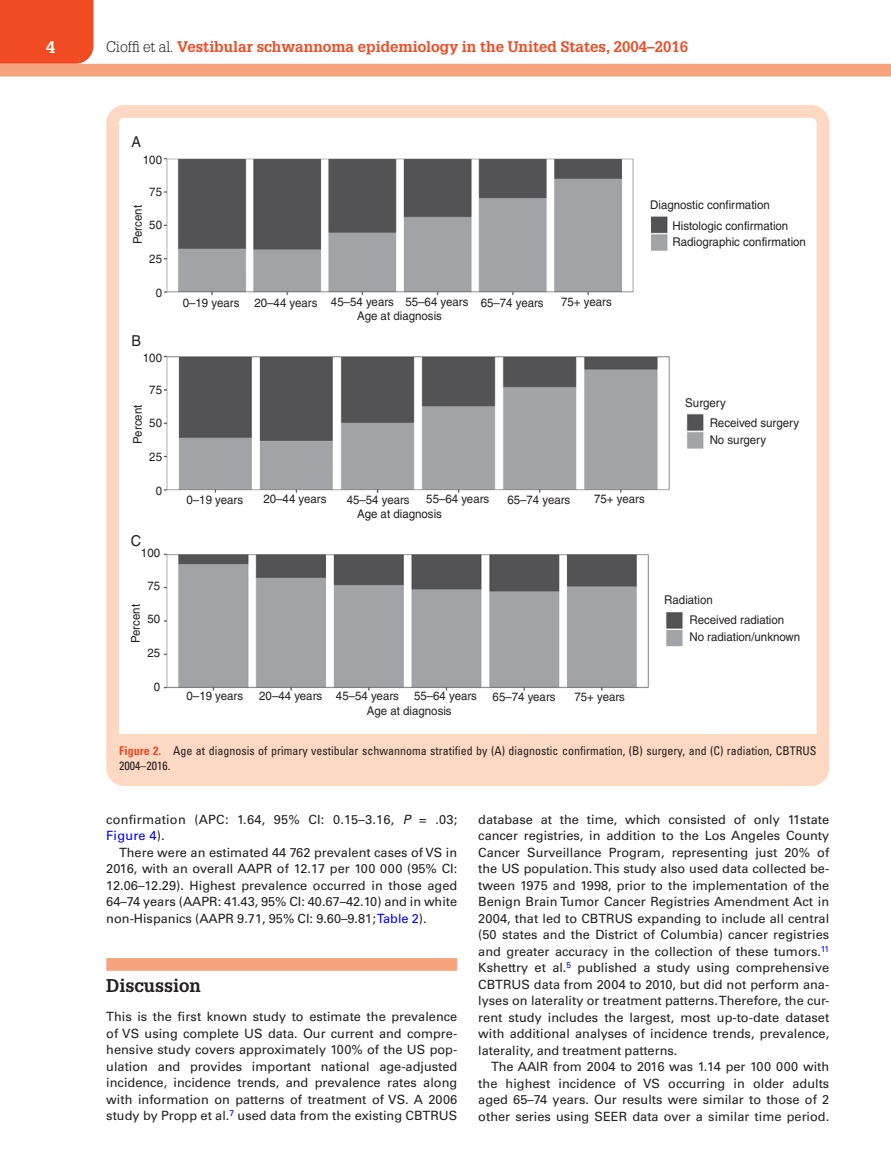
<style>
.page{position:relative;width:891px;height:1175px;background:#fff}
.page>*{position:absolute;margin:0;border:0;box-sizing:border-box;transform-origin:0 0}
.t1{font:700 18px "Glypha LT Std";color:#231f20}
.t2{font:700 16.5px "Glypha LT Std";color:#fff}
.t3{font:700 15px "Glypha LT Std";color:#f04b22}
.t4{font:15px "Helvetica";color:#231f20;scale:.96 1}
.t5{font:12.75px/16.5px "Univers LT Std";color:#231f20;text-align:justify}
.t6{font:12.75px/16.5px "Univers LT Std";letter-spacing:.02em;color:#231f20}
.t7{font:12px/13.8px "Helvetica";color:#231f20;scale:.96 1}
.t8{font:condensed 12px/15px "Univers LT Std";color:#231f20}
.s1{font-weight:300;color:#231f20}
.s2{font-weight:700;color:#f04b22}
.s3{font-style:italic}
.s4{color:#00f}
</style>
<div class="page">
<div style="left:0;top:0;width:94px;height:64px;background:#f04b22"></div>
<div style="left:0;top:64px;width:891px;height:12px;background:#f7a37d"></div>
<div style="left:106px;top:958px;width:351px;height:12px;background:#f7a37d"></div>
<div style="left:110px;top:734px;width:716px;height:43px;background:#fdd8c3"></div>
<img style="left:163px;top:158px;width:541px;height:533px">
<div style="left:106px;top:105px;width:723px;height:681px;border:13px solid #fdd8c3;border-radius:12px"></div>
<p class="t2" style="left:46px;top:37px;width:11px">4</p>
<p class="t3" style="left:106px;top:37px;width:583px"><span class="s1">Cioffi et al.</span> Vestibular schwannoma epidemiology in the United States, 2004–2016</p>
<p class="t4" style="left:132px;top:133px;width:11px">A</p>
<p class="t7" style="left:143px;top:152px;width:21px">100</p>
<p class="t7" style="left:149px;top:185px;width:15px">75</p>
<p class="t7" style="left:149px;top:218px;width:15px">50</p>
<p class="t7" style="left:149px;top:252px;width:15px">25</p>
<p class="t7" style="left:156px;top:286px;width:8px">0</p>
<p class="t7" style="left:131px;top:244px;width:42px;rotate:-90deg">Percent</p>
<p class="t4" style="left:132px;top:332px;width:11px">B</p>
<p class="t7" style="left:143px;top:350px;width:21px">100</p>
<p class="t7" style="left:149px;top:383px;width:15px">75</p>
<p class="t7" style="left:149px;top:416px;width:15px">50</p>
<p class="t7" style="left:149px;top:450px;width:15px">25</p>
<p class="t7" style="left:156px;top:484px;width:8px">0</p>
<p class="t7" style="left:131px;top:443px;width:42px;rotate:-90deg">Percent</p>
<p class="t4" style="left:131px;top:531px;width:12px">C</p>
<p class="t7" style="left:141px;top:546px;width:21px">100</p>
<p class="t7" style="left:147px;top:579px;width:15px">75</p>
<p class="t7" style="left:147px;top:612px;width:15px">50</p>
<p class="t7" style="left:147px;top:645px;width:15px">25</p>
<p class="t7" style="left:154px;top:679px;width:8px">0</p>
<p class="t7" style="left:129px;top:643px;width:42px;rotate:-90deg">Percent</p>
<p class="t7" style="left:650px;top:198px;width:126px">Diagnostic confirmation</p>
<p class="t7" style="left:183px;top:296px;width:60px">0–19 years</p>
<p class="t7" style="left:357px;top:295px;width:118px;text-indent:-103px">20–44 years 45–54 years 55–64 years<br>Age at diagnosis</p>
<p class="t7" style="left:481px;top:296px;width:67px">65–74 years</p>
<p class="t7" style="left:561px;top:295px;width:54px">75+ years</p>
<p class="t7" style="left:672px;top:217px;width:141px;line-height:16.5px">Histologic confirmation<br>Radiographic confirmation</p>
<p class="t7" style="left:187px;top:493px;width:60px">0–19 years</p>
<p class="t7" style="left:263px;top:491px;width:67px">20–44 years</p>
<p class="t7" style="left:347px;top:493px;width:67px">45–54 years</p>
<p class="t7" style="left:357px;top:490px;width:139px;line-height:15.3px;text-indent:69px">55–64 years<br>Age at diagnosis</p>
<p class="t7" style="left:507px;top:493px;width:67px">65–74 years</p>
<p class="t7" style="left:594px;top:491px;width:54px">75+ years</p>
<p class="t7" style="left:685px;top:396px;width:44px">Surgery</p>
<p class="t7" style="left:710px;top:414px;width:95px;line-height:17.1px">Received surgery<br>No surgery</p>
<p class="t7" style="left:187px;top:689px;width:60px">0–19 years</p>
<p class="t7" style="left:259px;top:689px;width:147px">20–44 years 45–54 years</p>
<p class="t7" style="left:367px;top:689px;width:116px;line-height:14.5px;text-indent:47px">55–64 years<br>Age at diagnosis</p>
<p class="t7" style="left:493px;top:690px;width:67px">65–74 years</p>
<p class="t7" style="left:574px;top:690px;width:54px">75+ years</p>
<p class="t7" style="left:689px;top:590px;width:100px;line-height:19.8px;text-indent:-25px">Radiation<br>Received radiation</p>
<p class="t7" style="left:689px;top:630px;width:117px">No radiation/unknown</p>
<p class="t8" style="left:119px;top:743px;width:699px"><span class="s2">Figure 2.</span> Age at diagnosis of primary vestibular schwannoma stratified by (A) diagnostic confirmation, (B) surgery, and (C) radiation, CBTRUS<br>2004–2016.</p>
<p class="t6" style="left:106px;top:811px;width:352px">confirmation (APC: 1.64, 95% CI: 0.15–3.16, <span class="s3">P</span> = .03;<br><span class="s4">Figure 4</span>).</p>
<p class="t5" style="left:106px;top:844px;width:353px;text-indent:13px">There were an estimated 44 762 prevalent cases of VS in 2016, with an overall AAPR of 12.17 per 100 000 (95% CI:<br>12.06–12.29). Highest prevalence occurred in those aged 64–74 years (AAPR: 41.43, 95% CI: 40.67–42.10) and in white non-Hispanics (AAPR 9.71, 95% CI: 9.60–9.81; <span class="s4">Table 2</span>).</p>
<h1 class="t1" style="left:106px;top:974px;width:96px">Discussion</h1>
<p class="t5" style="left:106px;top:1008px;width:353px">This is the first known study to estimate the prevalence of VS using complete US data. Our current and compre&shy;hensive study covers approximately 100% of the US pop&shy;ulation and provides important national age-adjusted incidence, incidence trends, and prevalence rates along with information on patterns of treatment of VS. A 2006 study by Propp et al.<sup>7</sup> used data from the existing CBTRUS</p>
<p class="t5" style="left:478px;top:811px;width:353px">database at the time, which consisted of only 11state cancer registries, in addition to the Los Angeles County Cancer Surveillance Program, representing just 20% of the US population. This study also used data collected be&shy;tween 1975 and 1998, prior to the implementation of the Benign Brain Tumor Cancer Registries Amendment Act in 2004, that led to CBTRUS expanding to include all central (50 states and the District of Columbia) cancer registries and greater accuracy in the collection of these tumors.<sup>11<br></sup>Kshettry et al.<sup>5</sup> published a study using comprehensive CBTRUS data from 2004 to 2010, but did not perform ana&shy;lyses on laterality or treatment patterns. Therefore, the cur&shy;rent study includes the largest, most up-to-date dataset with additional analyses of incidence trends, prevalence, laterality, and treatment patterns.</p>
<p class="t5" style="left:478px;top:1058px;width:353px;text-indent:13px">The AAIR from 2004 to 2016 was 1.14 per 100 000 with the highest incidence of VS occurring in older adults aged 65–74 years. Our results were similar to those of 2 other series using SEER data over a similar time period.</p>
</div>
